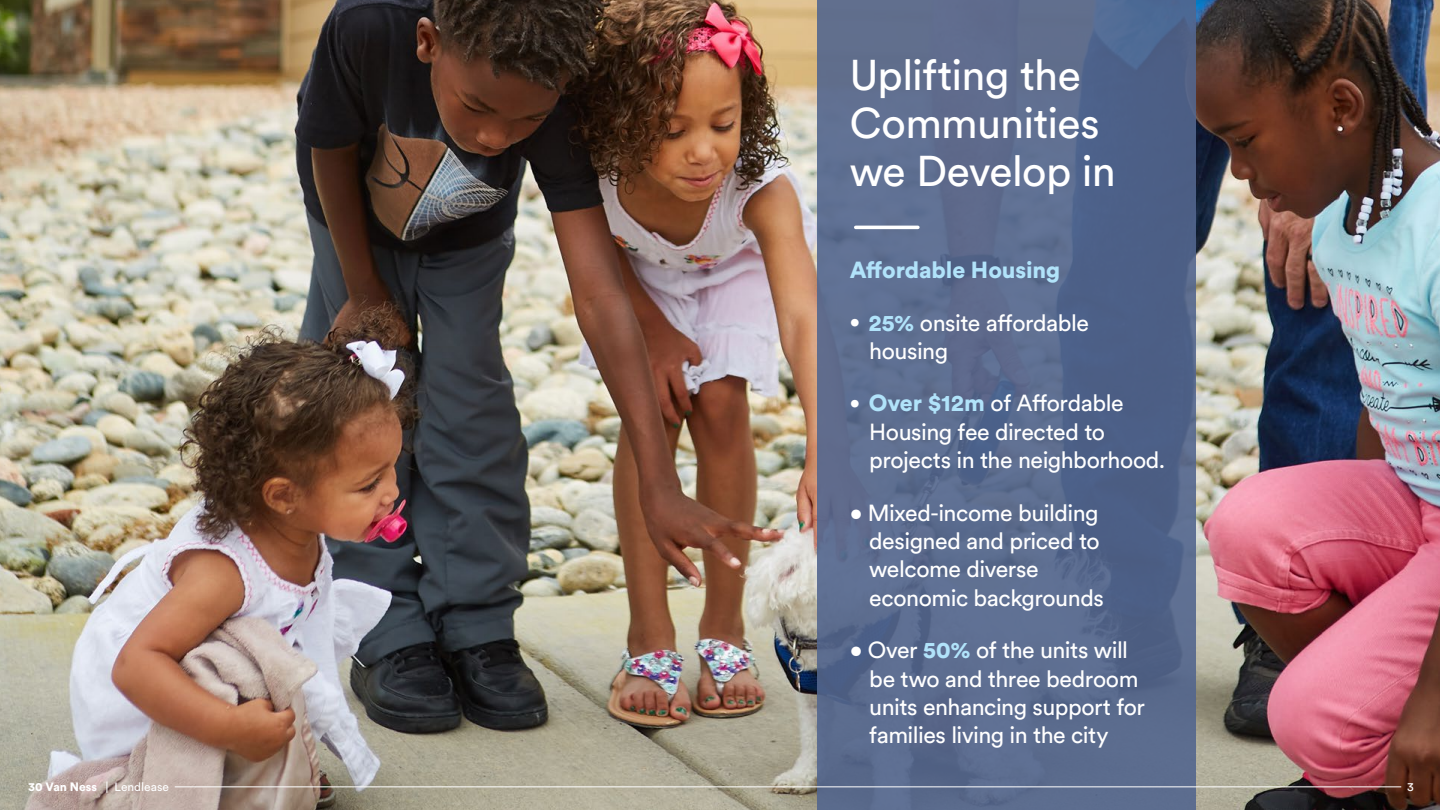
<style>
.page{position:relative;width:1440px;height:810px;background:#fff}
.page>*{position:absolute;margin:0;border:0;box-sizing:border-box;transform-origin:0 0}
.t1{font:42.6px/48px "Circular Std";letter-spacing:-.015em;color:#fff}
.t2{font:23.1px/28.3px "Circular Std";letter-spacing:-.02em;color:#fff}
.t3{font:900 23.1px "Circular Std";letter-spacing:-.005em;color:#b1e3fa}
.t4{font:12px "Circular Std";color:#fff}
.s1{font-size:18.45px}
.s2{font-weight:900;color:#b1e3fa}
.s3{font-weight:900}
</style>
<div class="page">
<img style="left:0;top:0;width:1440px;height:810px">
<div style="left:818px;top:0;width:378px;height:810px;background:linear-gradient(to bottom,#596a8d,#596a8d)"></div>
<hr style="left:856px;top:226px;width:62px;height:3px;background:#fff">
<hr style="left:175px;top:786px;width:1226px;height:1px;background:#fff">
<h1 class="t1" style="left:849px;top:51px;width:268px">Uplifting the<br>Communities we Develop in</h1>
<p class="t3" style="left:849px;top:255px;width:212px">Affordable Housing</p>
<p class="t2" style="left:869px;top:308px;width:221px;text-indent:-20px"><span class="s1">•</span> <span class="s2">25%</span> onsite affordable housing</p>
<p class="t2" style="left:869px;top:389px;width:298px;text-indent:-20px"><span class="s1">•</span> <span class="s2">Over $12m</span> of Affordable<br>Housing fee directed to projects in the neighborhood.</p>
<p class="t2" style="left:869px;top:498px;width:236px;text-indent:-20px">• Mixed-income building designed and priced to welcome diverse economic backgrounds</p>
<p class="t2" style="left:869px;top:636px;width:277px;text-indent:-20px">• Over <span class="s2">50%</span> of the units will be two and three bedroom units enhancing support for families living in the city</p>
<p class="t4" style="left:28px;top:779px;width:142px"><span class="s3">30 Van Ness</span> | Lendlease</p>
<p class="t4" style="left:1407px;top:779px;width:8px">3</p>
</div>
